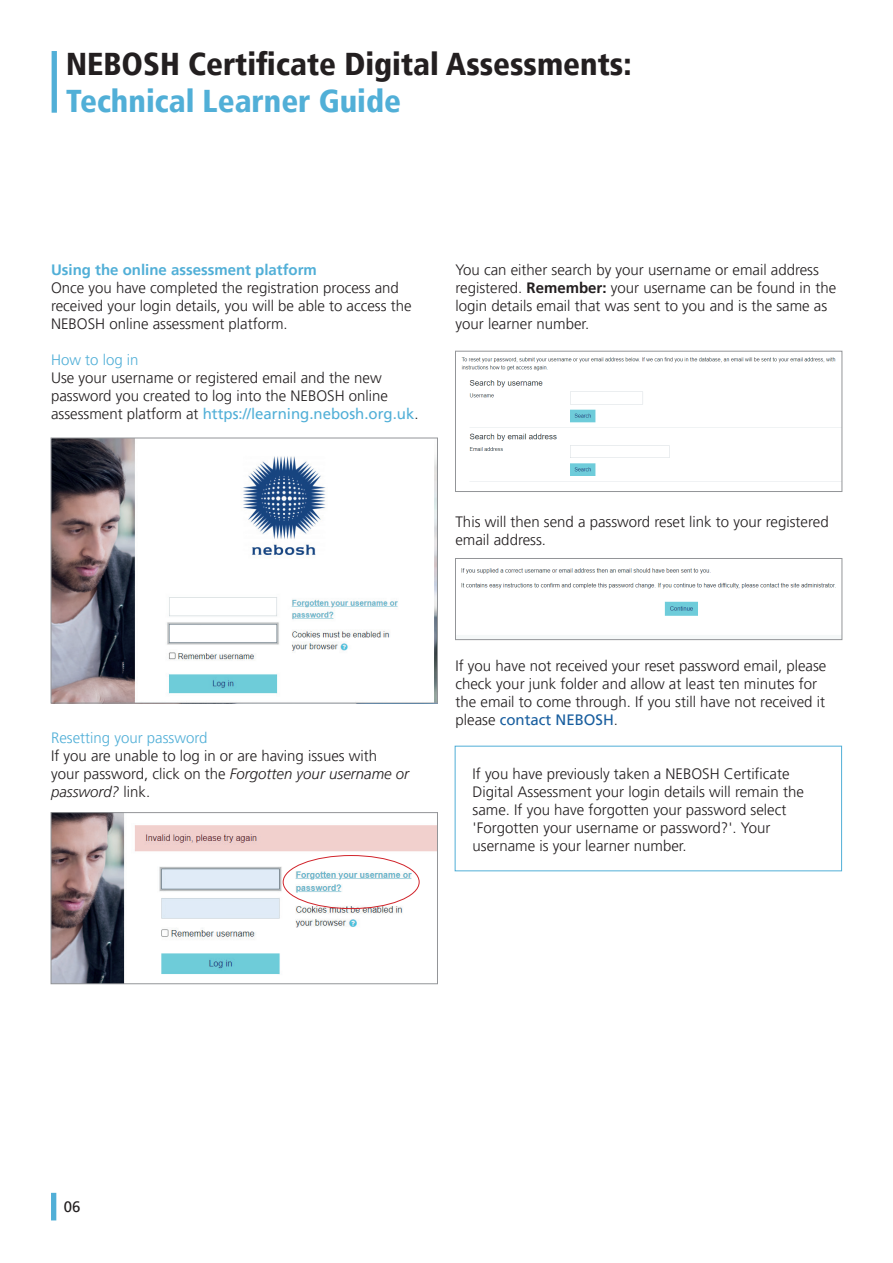
<style>
.page{position:relative;width:893px;height:1263px;background:#fff}
.page>*{position:absolute;margin:0;border:0;box-sizing:border-box;transform-origin:0 0}
.t1{font:900 condensed 31.5px "Frutiger LT Pro";color:#231f20}
.t2{font:900 condensed 31.5px "Frutiger LT Pro";color:#51afd7}
.t3{font:300 15px/18px "Frutiger LT Pro";color:#231f20}
.t4{font:700 15px "Frutiger LT Pro";color:#51afd7}
.t5{font:300 15px "Frutiger LT Pro";color:#51afd7}
.t6{font:15px "Frutiger LT Pro";color:#231f20}
.s1{font-weight:400;color:#51afd7}
.s2{font-weight:700}
.s3{font-style:italic}
.s4{font-weight:400;color:#175d9e}
</style>
<div class="page">
<div style="left:52px;top:51px;width:5px;height:62px;background:#51afd7"></div>
<div style="left:51px;top:1193px;width:5px;height:27px;background:#51afd7"></div>
<img style="left:461px;top:568px;width:375px;height:48px">
<div style="left:455px;top:558px;width:387px;height:82px;border:1px solid #939598"></div>
<img style="left:53px;top:814px;width:383px;height:168px">
<div style="left:51px;top:812px;width:387px;height:172px;border:1px solid #939598"></div>
<img style="left:461px;top:357px;width:379px;height:125px">
<div style="left:455px;top:351px;width:387px;height:141px;border:1px solid #939598"></div>
<div style="left:283px;top:855px;width:137px;height:54px;border:1px solid #d1232a;border-radius:50%"></div>
<img style="left:53px;top:440px;width:383px;height:261px">
<div style="left:51px;top:438px;width:387px;height:265px;border:1px solid #939598"></div>
<div style="left:171px;top:601px;width:103px;height:14px;background:#fff"></div>
<div style="left:171px;top:627px;width:103px;height:14px;background:#fff"></div>
<div style="left:166px;top:871px;width:60px;height:16px;background:#e0ebf7"></div>
<div style="left:166px;top:901px;width:60px;height:16px;background:#e0ebf7"></div>
<div style="left:455px;top:746px;width:387px;height:125px;border:1px solid #51afd7"></div>
<h1 class="t1" style="left:66px;top:45px;width:567px">NEBOSH Certificate Digital Assessments:</h1>
<h1 class="t2" style="left:66px;top:82px;width:336px">Technical Learner Guide</h1>
<p class="t4" style="left:51px;top:261px;width:267px">Using the online assessment platform</p>
<p class="t3" style="left:51px;top:279px;width:362px">Once you have completed the registration process and received your login details, you will be able to access the<br>NEBOSH online assessment platform.</p>
<p class="t5" style="left:51px;top:351px;width:89px">How to log in</p>
<p class="t3" style="left:51px;top:369px;width:369px">Use your username or registered email and the new password you created to log into the NEBOSH online assessment platform at <span class="s1">https://learning.nebosh.org.uk</span>.</p>
<p class="t3" style="left:455px;top:261px;width:382px">You can either search by your username or email address registered. <span class="s2">Remember:</span> your username can be found in the login details email that was sent to you and is the same as your learner number.</p>
<p class="t3" style="left:455px;top:513px;width:375px">This will then send a password reset link to your registered email address.</p>
<p class="t5" style="left:51px;top:729px;width:158px">Resetting your password</p>
<p class="t3" style="left:51px;top:747px;width:360px">If you are unable to log in or are having issues with your password, click on the <span class="s3">Forgotten your username or password?</span> link.</p>
<p class="t3" style="left:455px;top:657px;width:372px">If you have not received your reset password email, please check your junk folder and allow at least ten minutes for the email to come through. If you still have not received it please <span class="s4">contact NEBOSH</span>.</p>
<p class="t3" style="left:472px;top:765px;width:333px">If you have previously taken a NEBOSH Certificate Digital Assessment your login details will remain the same. If you have forgotten your password select 'Forgotten your username or password?'. Your username is your learner number.</p>
<p class="t6" style="left:64px;top:1198px;width:18px">06</p>
</div>
